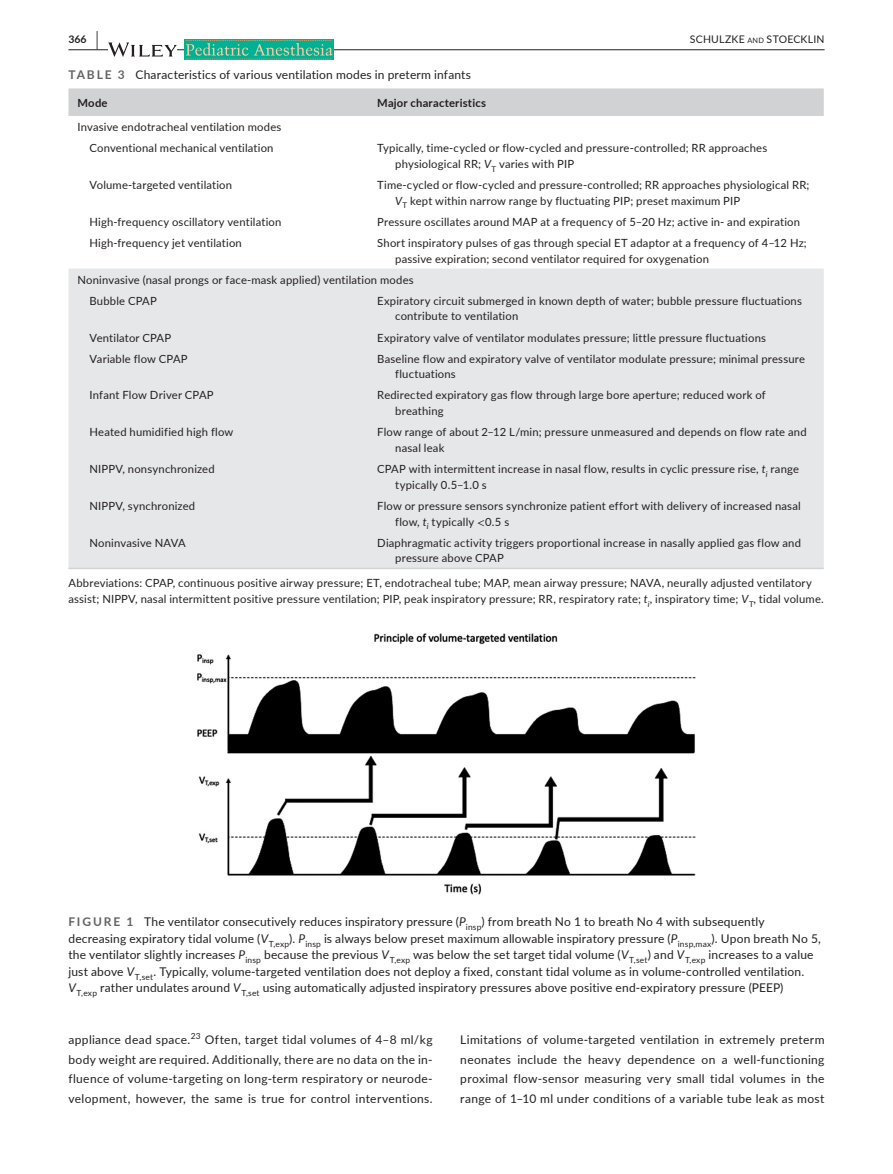
<style>
.page{position:relative;width:893px;height:1174px;background:#fff}
.page>*{position:absolute;margin:0;border:0;box-sizing:border-box;transform-origin:0 0}
.t1{font:12px/19.5px "Lato";letter-spacing:.015em;color:#231f20;text-align:justify}
.t2{font:11.25px/15.8px "Lato";letter-spacing:.015em;color:#231f20}
.t3{font:700 11.25px "Lato";letter-spacing:.02em;color:#231f20}
.t4{font:10.5px "Lato";letter-spacing:.02em;color:#231f20}
.t5{font:700 10.5px "Lato";color:#231f20}
.s1{font-size:19.5px}
.s2{font-size:7.35px}
.s3{font-weight:700;color:#636366}
.s4{font-style:italic}
.s5{font-family:"STIX"}
</style>
<div class="page">
<hr style="left:68px;top:49px;width:756px;height:1px;background:#231f20">
<svg style="left:108px;top:42px;width:69px;height:15px"></svg>
<img style="left:185px;top:40px;width:148px;height:20px">
<div style="left:68px;top:88px;width:756px;height:28px;background:#d1d2d4"></div>
<div style="left:68px;top:268px;width:756px;height:299px;background:#e6e7e9"></div>
<hr style="left:68px;top:567px;width:300px;height:2px;background:#d1d2d4">
<hr style="left:368px;top:567px;width:456px;height:2px;background:#d1d2d4">
<img style="left:198px;top:633px;width:497px;height:261px">
<p class="t5" style="left:68px;top:31px;width:31px">366 <span class="s1">|</span></p>
<p class="t4" style="left:690px;top:31px;width:134px">SCHULZKE <span class="s2">and</span> STOECKLIN</p>
<p class="t1" style="left:68px;top:64px;width:404px"><span class="s3">TABLE 3</span> Characteristics of various ventilation modes in preterm infants</p>
<p class="t3" style="left:77px;top:94px;width:32px">Mode</p>
<p class="t3" style="left:377px;top:94px;width:110px">Major characteristics</p>
<p class="t2" style="left:77px;top:116px;width:205px;line-height:21px;text-align:center">Invasive endotracheal ventilation modes<br>Conventional mechanical ventilation</p>
<p class="t2" style="left:395px;top:140px;width:374px;text-indent:-18px">Typically, time-cycled or flow-cycled and pressure-controlled; RR approaches physiological RR; <span class="s4">V</span><sub>T</sub> varies with PIP</p>
<p class="t2" style="left:89px;top:176px;width:144px">Volume-targeted ventilation</p>
<p class="t2" style="left:395px;top:176px;width:416px;text-indent:-18px">Time-cycled or flow-cycled and pressure-controlled; RR approaches physiological RR;<br><span class="s4">V</span><sub>T</sub> kept within narrow range by fluctuating PIP; preset maximum PIP</p>
<p class="t2" style="left:89px;top:213px;width:193px">High-frequency oscillatory ventilation</p>
<p class="t2" style="left:377px;top:213px;width:424px">Pressure oscillates around MAP at a frequency of 5–20 Hz; active in- and expiration</p>
<p class="t2" style="left:89px;top:234px;width:154px">High-frequency jet ventilation</p>
<p class="t2" style="left:395px;top:234px;width:413px;text-indent:-18px">Short inspiratory pulses of gas through special ET adaptor at a frequency of 4–12 Hz; passive expiration; second ventilator required for oxygenation</p>
<p class="t2" style="left:89px;top:268px;width:326px;line-height:21px;text-indent:-12px">Noninvasive (nasal prongs or face-mask applied) ventilation modes<br>Bubble CPAP</p>
<p class="t2" style="left:395px;top:292px;width:408px;text-indent:-18px">Expiratory circuit submerged in known depth of water; bubble pressure fluctuations contribute to ventilation</p>
<p class="t2" style="left:89px;top:329px;width:83px">Ventilator CPAP</p>
<p class="t2" style="left:377px;top:329px;width:390px">Expiratory valve of ventilator modulates pressure; little pressure fluctuations</p>
<p class="t2" style="left:89px;top:350px;width:100px">Variable flow CPAP</p>
<p class="t2" style="left:395px;top:350px;width:411px;text-indent:-18px">Baseline flow and expiratory valve of ventilator modulate pressure; minimal pressure fluctuations</p>
<p class="t2" style="left:89px;top:387px;width:126px">Infant Flow Driver CPAP</p>
<p class="t2" style="left:395px;top:387px;width:372px;text-indent:-18px">Redirected expiratory gas flow through large bore aperture; reduced work of breathing</p>
<p class="t2" style="left:89px;top:424px;width:145px">Heated humidified high flow</p>
<p class="t2" style="left:395px;top:424px;width:413px;text-indent:-18px">Flow range of about 2–12 L/min; pressure unmeasured and depends on flow rate and nasal leak</p>
<p class="t2" style="left:89px;top:460px;width:127px">NIPPV, nonsynchronized</p>
<p class="t2" style="left:395px;top:460px;width:405px;text-indent:-18px">CPAP with intermittent increase in nasal flow, results in cyclic pressure rise, <span class="s4">t</span><sub>i</sub> range typically 0.5–1.0 s</p>
<p class="t2" style="left:89px;top:497px;width:107px">NIPPV, synchronized</p>
<p class="t2" style="left:395px;top:497px;width:407px;text-indent:-18px">Flow or pressure sensors synchronize patient effort with delivery of increased nasal flow, <span class="s4">t</span><sub>i</sub> typically <span class="s5">&lt;</span>0.5 s</p>
<p class="t2" style="left:89px;top:534px;width:98px">Noninvasive NAVA</p>
<p class="t2" style="left:395px;top:534px;width:407px;text-indent:-18px">Diaphragmatic activity triggers proportional increase in nasally applied gas flow and pressure above CPAP</p>
<p class="t2" style="left:68px;top:575px;width:757px">Abbreviations: CPAP, continuous positive airway pressure; ET, endotracheal tube; MAP, mean airway pressure; NAVA, neurally adjusted ventilatory assist; NIPPV, nasal intermittent positive pressure ventilation; PIP, peak inspiratory pressure; RR, respiratory rate; <span class="s4">t</span><sub>i</sub>, inspiratory time; <span class="s4">V</span><sub>T</sub>, tidal volume.</p>
<p class="t1" style="left:68px;top:913px;width:754px;line-height:16.5px;text-align:left"><span class="s3">FIGURE 1</span> The ventilator consecutively reduces inspiratory pressure (<span class="s4">P</span><sub>insp</sub>) from breath No 1 to breath No 4 with subsequently decreasing expiratory tidal volume (<span class="s4">V</span><sub>T,exp</sub>). <span class="s4">P</span><sub>insp</sub> is always below preset maximum allowable inspiratory pressure (<span class="s4">P</span><sub>insp,max</sub>). Upon breath No 5, the ventilator slightly increases <span class="s4">P</span><sub>insp</sub> because the previous <span class="s4">V</span><sub>T,exp</sub> was below the set target tidal volume (<span class="s4">V</span><sub>T,set</sub>) and <span class="s4">V</span><sub>T,exp</sub> increases to a value just above <span class="s4">V</span><sub>T,set</sub>. Typically, volume-targeted ventilation does not deploy a fixed, constant tidal volume as in volume-controlled ventilation.<br><span class="s4">V</span><sub>T,exp</sub> rather undulates around <span class="s4">V</span><sub>T,set</sub> using automatically adjusted inspiratory pressures above positive end-expiratory pressure (PEEP)</p>
<p class="t1" style="left:68px;top:1029px;width:366px">appliance dead space.<sup>23</sup> Often, target tidal volumes of 4–8 ml/kg body weight are required. Additionally, there are no data on the in&shy;fluence of volume-targeting on long-term respiratory or neurode&shy;velopment, however, the same is true for control interventions.</p>
<p class="t1" style="left:460px;top:1029px;width:366px">Limitations of volume-targeted ventilation in extremely preterm neonates include the heavy dependence on a well-functioning proximal flow-sensor measuring very small tidal volumes in the range of 1–10 ml under conditions of a variable tube leak as most</p>
</div>
